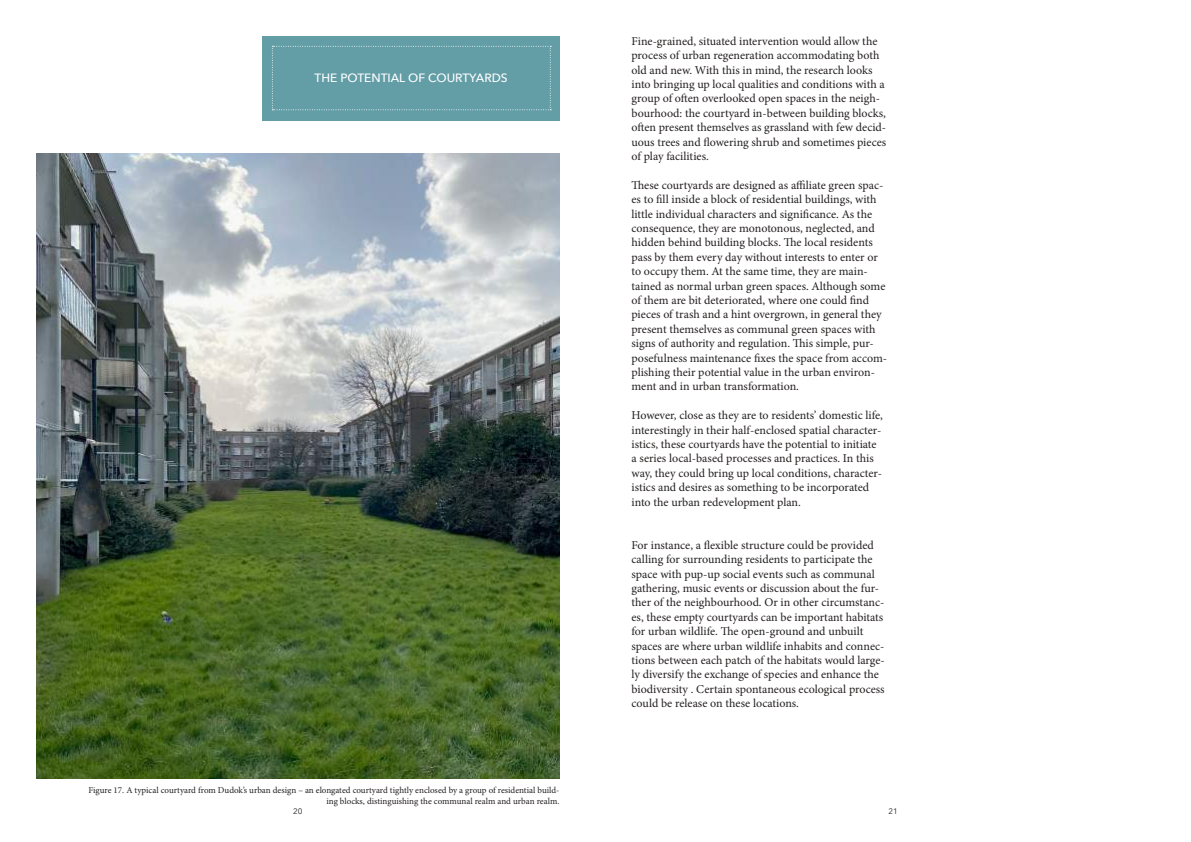
<style>
.page{position:relative;width:1191px;height:842px;background:#fff}
.page>*{position:absolute;margin:0;border:0;box-sizing:border-box;transform-origin:0 0}
.t1{font:12px/14.4px "Minion Pro";color:#241f1f}
.t2{font:500 12px "Avenir Next";color:#fff}
.t3{font:9px/10.8px "Minion Pro";color:#241f1f;text-align:right}
.t4{font:8px "Avenir Next";color:#241f1f}
</style>
<div class="page">
<div style="left:262px;top:36px;width:297px;height:84px;background:#639ea7"></div>
<svg style="left:272px;top:46px;width:279px;height:64px"></svg>
<img style="left:36px;top:153px;width:523px;height:626px">
<p class="t2" style="left:314px;top:68px;width:195px">THE POTENTIAL OF COURTYARDS</p>
<p class="t3" style="left:88px;top:785px;width:472px">Figure 17. A typical courtyard from Dudok’s urban design – an elongated courtyard tightly enclosed by a group of residential build&shy;ing blocks, distinguishing the communal realm and urban realm.</p>
<p class="t1" style="left:631px;top:34px;width:256px">Fine-grained, situated intervention would allow the process of urban regeneration accommodating both old and new. With this in mind, the research looks into bringing up local qualities and conditions with a group of often overlooked open spaces in the neigh&shy;bourhood: the courtyard in-between building blocks, often present themselves as grassland with few decid&shy;uous trees and flowering shrub and sometimes pieces of play facilities.</p>
<p class="t1" style="left:631px;top:178px;width:257px">These courtyards are designed as affiliate green spac&shy;es to fill inside a block of residential buildings, with little individual characters and significance. As the consequence, they are monotonous, neglected, and hidden behind building blocks. The local residents pass by them every day without interests to enter or to occupy them. At the same time, they are main&shy;tained as normal urban green spaces. Although some of them are bit deteriorated, where one could find pieces of trash and a hint overgrown, in general they present themselves as communal green spaces with signs of authority and regulation. This simple, pur&shy;posefulness maintenance fixes the space from accom&shy;plishing their potential value in the urban environ&shy;ment and in urban transformation.</p>
<p class="t1" style="left:631px;top:408px;width:253px">However, close as they are to residents’ domestic life, interestingly in their half-enclosed spatial character&shy;istics, these courtyards have the potential to initiate a series local-based processes and practices. In this way, they could bring up local conditions, character&shy;istics and desires as something to be incorporated into the urban redevelopment plan.</p>
<p class="t1" style="left:631px;top:538px;width:255px">For instance, a flexible structure could be provided calling for surrounding residents to participate the space with pup-up social events such as communal gathering, music events or discussion about the fur&shy;ther of the neighbourhood. Or in other circumstanc&shy;es, these empty courtyards can be important habitats for urban wildlife. The open-ground and unbuilt spaces are where urban wildlife inhabits and connec&shy;tions between each patch of the habitats would large&shy;ly diversify the exchange of species and enhance the biodiversity . Certain spontaneous ecological process could be release on these locations.</p>
<p class="t4" style="left:293px;top:804px;width:11px">20</p>
<p class="t4" style="left:888px;top:804px;width:11px">21</p>
</div>
